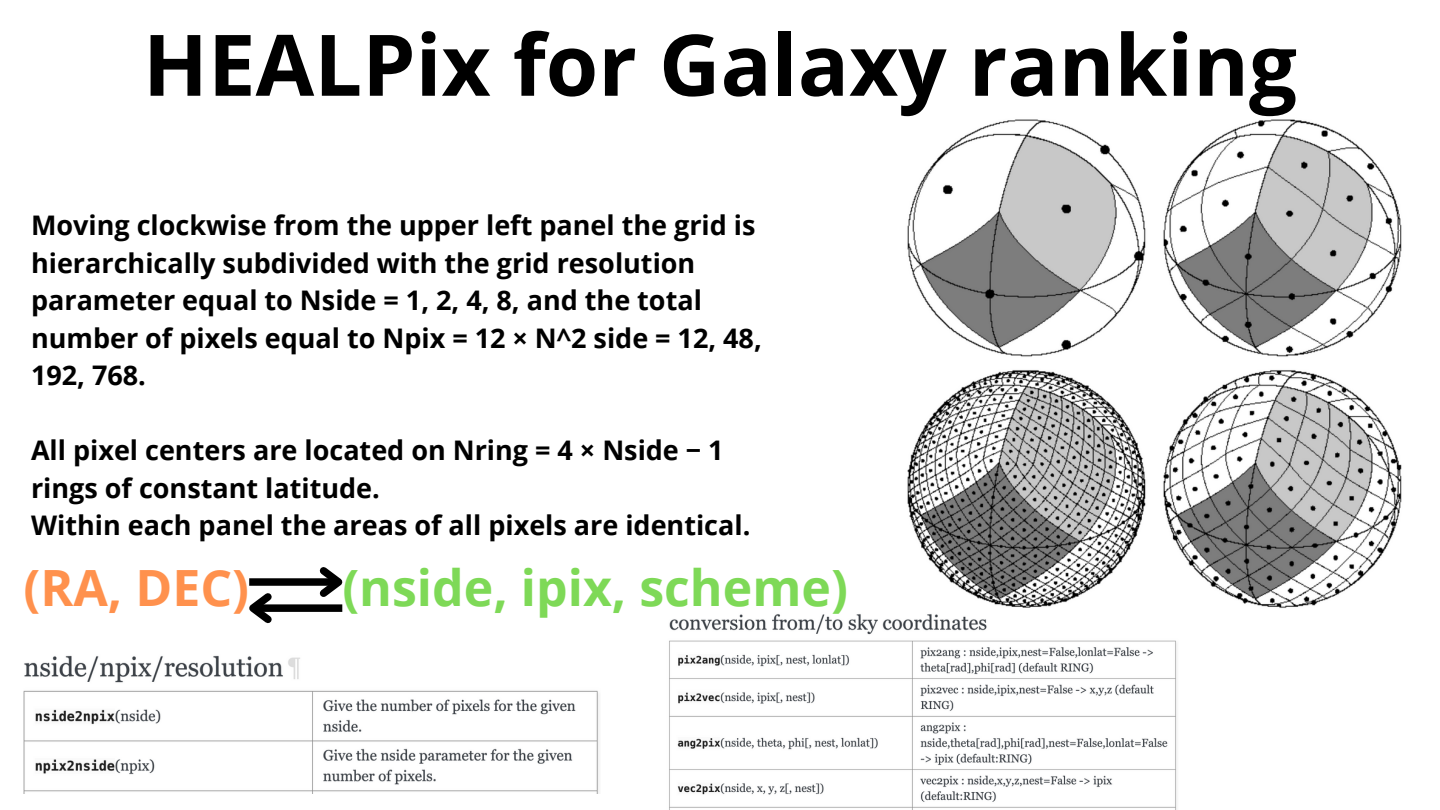
<style>
.page{position:relative;width:1440px;height:810px;background:#fff}
.page>*{position:absolute;margin:0;border:0;box-sizing:border-box;transform-origin:0 0}
.t1{font:700 85px "Open Sans";color:#000}
.t2{font:700 50px "Open Sans";color:#7ed957}
.t3{font:700 50px "Open Sans";color:#ff914d}
.t4{font:700 27px/37.5px "Open Sans";color:#000}
</style>
<div class="page">
<img style="left:907px;top:119px;width:495px;height:489px">
<div style="left:249px;top:578px;width:90px;height:8px;background:#000"></div>
<svg style="left:313px;top:567px;width:30px;height:30px"></svg>
<div style="left:253px;top:604px;width:89px;height:8px;background:#000"></div>
<svg style="left:249px;top:593px;width:29px;height:31px"></svg>
<img style="left:23px;top:655px;width:576px;height:139px">
<img style="left:669px;top:614px;width:508px;height:196px">
<p class="t1" style="left:143px;top:5px;width:1156px">HEALPix for Galaxy ranking</p>
<p class="t4" style="left:31px;top:206px;width:732px">Moving clockwise from the upper left panel the grid is hierarchically subdivided with the grid resolution parameter equal to Nside = 1, 2, 4, 8, and the total number of pixels equal to Npix = 12 × N^2 side = 12, 48, 192, 768.</p>
<p class="t4" style="left:31px;top:431px;width:694px">All pixel centers are located on Nring = 4 × Nside − 1 rings of constant latitude.</p>
<h2 class="t4" style="left:31px;top:506px;width:721px">Within each panel the areas of all pixels are identical.</h2>
<h3 class="t3" style="left:23px;top:553px;width:227px">(RA, DEC)</h3>
<p class="t2" style="left:342px;top:553px;width:507px">(nside, ipix, scheme)</p>
</div>
